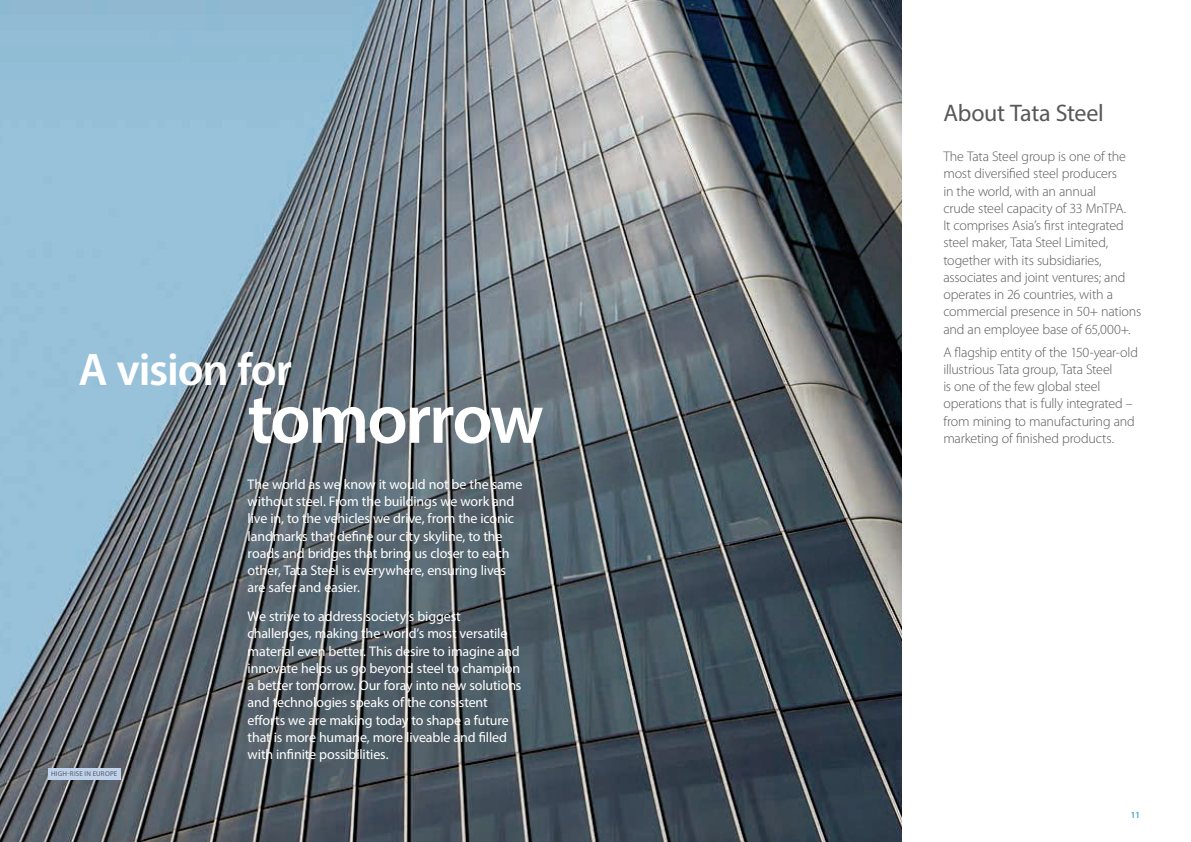
<style>
.page{position:relative;width:1191px;height:842px;background:#fff}
.page>*{position:absolute;margin:0;border:0;box-sizing:border-box;transform-origin:0 0}
.t1{font:600 72px "Myriad Pro";letter-spacing:-.03em;color:#fff}
.t2{font:600 46px "Myriad Pro";letter-spacing:-.025em;color:#fff}
.head_1{font:24px "Myriad Pro";letter-spacing:-.01em;color:#57585a}
.Intro_Reverse{font:14px/17.2px "Myriad Pro";letter-spacing:-.01em;color:#fff}
.intro_1{font:300 14px/17.2px "Myriad Pro";letter-spacing:-.015em;color:#57585a}
.t3{font:9px "Myriad Pro";color:#0080c5}
.t4{font:7px "Myriad Pro";letter-spacing:.035em;color:#57585a}
</style>
<div class="page">
<img style="left:0;top:0;width:901px;height:842px">
<div style="left:48px;top:768px;width:72px;height:12px;background:#c0d3ec"></div>
<p class="t2" style="left:78px;top:341px;width:215px">A vision for</p>
<p class="t1" style="left:248px;top:373px;width:298px">tomorrow</p>
<p class="t4" style="left:51px;top:770px;width:68px">HIGH-RISE IN EUROPE</p>
<p class="Intro_Reverse" style="left:248px;top:475px;width:276px">The world as we know it would not be the same without steel. From the buildings we work and live in, to the vehicles we drive, from the iconic landmarks that define our city skyline, to the roads and bridges that bring us closer to each other, Tata Steel is everywhere, ensuring lives are safer and easier.</p>
<p class="Intro_Reverse" style="left:248px;top:607px;width:275px">We strive to address society’s biggest challenges, making the world’s most versatile material even better. This desire to imagine and innovate helps us go beyond steel to champion a better tomorrow. Our foray into new solutions and technologies speaks of the consistent efforts we are making today to shape a future that is more humane, more liveable and filled with infinite possibilities.</p>
<p class="head_1" style="left:943px;top:98px;width:162px">About Tata Steel</p>
<p class="intro_1" style="left:943px;top:148px;width:199px">The Tata Steel group is one of the most diversified steel producers<br>in the world, with an annual<br>crude steel capacity of 33 MnTPA.<br>It comprises Asia’s first integrated steel maker, Tata Steel Limited, together with its subsidiaries, associates and joint ventures; and operates in 26 countries, with a commercial presence in 50+ nations and an employee base of 65,000+.</p>
<p class="intro_1" style="left:943px;top:343px;width:196px">A flagship entity of the 150-year-old illustrious Tata group, Tata Steel<br>is one of the few global steel operations that is fully integrated – from mining to manufacturing and marketing of finished products.</p>
<p class="t3" style="left:1130px;top:809px;width:11px">11</p>
</div>
